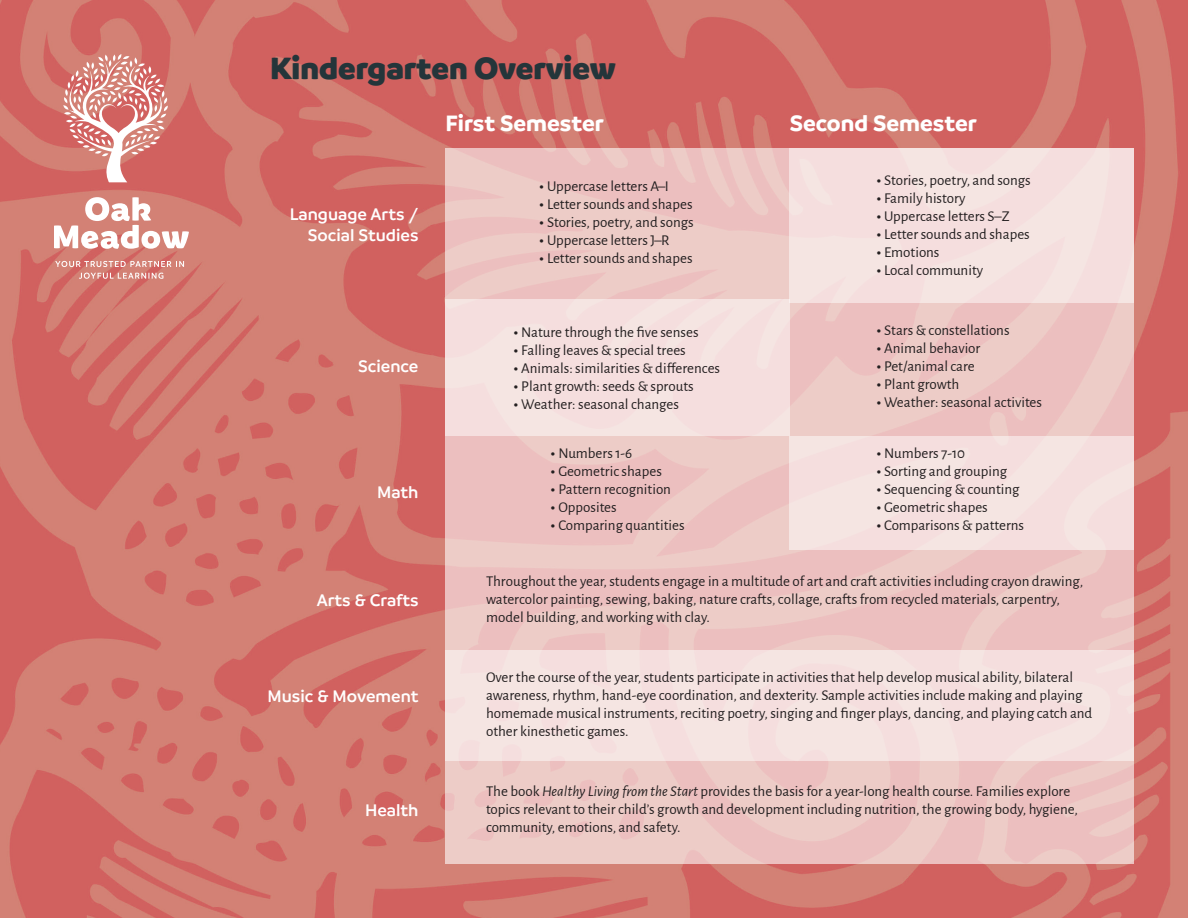
<style>
.page{position:relative;width:1188px;height:918px;background:#fff}
.page>*{position:absolute;margin:0;border:0;box-sizing:border-box;transform-origin:0 0}
.Grade_Header{font:900 33px "Branding";color:#24353a}
.Semester_Header{font:700 24px "Branding";color:#fff}
.Courses{font:600 18px "Branding";color:#fff}
.Body{font:15px/18px "Alegreya Sans";color:#231f20}
.s1{font-family:"Branding";font-weight:500}
.s2{font-style:italic}
</style>
<div class="page">
<img style="left:0;top:0;width:1188px;height:918px">
<div style="left:446px;top:148px;width:688px;height:716px;background:#ecc1c0"></div>
<div style="left:790px;top:148px;width:344px;height:155px;background:#f5dede"></div>
<div style="left:446px;top:650px;width:688px;height:111px;background:#f5e5e2"></div>
<div style="left:446px;top:299px;width:344px;height:137px;background:#f5dede"></div>
<div style="left:790px;top:436px;width:344px;height:114px;background:#f5dede"></div>
<svg style="left:55px;top:261px;width:129px;height:6px"></svg>
<svg style="left:79px;top:273px;width:84px;height:6px"></svg>
<svg style="left:63px;top:54px;width:105px;height:128px"></svg>
<svg style="left:54px;top:197px;width:135px;height:52px"></svg>
<p class="Grade_Header" style="left:270px;top:49px;width:347px">Kindergarten Overview</p>
<p class="Courses" style="left:290px;top:204px;width:130px">Language Arts /</p>
<p class="Courses" style="left:308px;top:226px;width:112px">Social Studies</p>
<p class="Courses" style="left:358px;top:357px;width:62px">Science</p>
<p class="Courses" style="left:377px;top:482px;width:43px">Math</p>
<p class="Courses" style="left:317px;top:590px;width:103px">Arts &amp; Crafts</p>
<p class="Courses" style="left:268px;top:686px;width:152px">Music &amp; Movement</p>
<p class="Courses" style="left:365px;top:800px;width:55px">Health</p>
<p class="Semester_Header" style="left:446px;top:109px;width:160px">First Semester</p>
<p class="Semester_Header" style="left:790px;top:109px;width:189px">Second Semester</p>
<p class="Body" style="left:539px;top:177px;width:132px"><span class="s1">•</span> Uppercase letters A–I</p>
<p class="Body" style="left:539px;top:195px;width:155px"><span class="s1">•</span> Letter sounds and shapes</p>
<p class="Body" style="left:539px;top:213px;width:156px"><span class="s1">•</span> Stories, poetry, and songs</p>
<p class="Body" style="left:539px;top:231px;width:132px"><span class="s1">•</span> Uppercase letters J–R</p>
<p class="Body" style="left:539px;top:249px;width:155px"><span class="s1">•</span> Letter sounds and shapes</p>
<p class="Body" style="left:513px;top:323px;width:187px"><span class="s1">•</span> Nature through the five senses</p>
<p class="Body" style="left:513px;top:341px;width:174px"><span class="s1">•</span> Falling leaves &amp; special trees</p>
<p class="Body" style="left:513px;top:359px;width:208px"><span class="s1">•</span> Animals: similarities &amp; differences</p>
<p class="Body" style="left:513px;top:377px;width:182px"><span class="s1">•</span> Plant growth: seeds &amp; sprouts</p>
<p class="Body" style="left:513px;top:395px;width:167px"><span class="s1">•</span> Weather: seasonal changes</p>
<p class="Body" style="left:550px;top:444px;width:84px"><span class="s1">•</span> Numbers 1-6</p>
<p class="Body" style="left:550px;top:462px;width:113px"><span class="s1">•</span> Geometric shapes</p>
<p class="Body" style="left:550px;top:480px;width:122px"><span class="s1">•</span> Pattern recognition</p>
<p class="Body" style="left:550px;top:498px;width:68px"><span class="s1">•</span> Opposites</p>
<p class="Body" style="left:550px;top:516px;width:136px"><span class="s1">•</span> Comparing quantities</p>
<p class="Body" style="left:876px;top:170px;width:156px"><span class="s1">•</span> Stories, poetry, and songs</p>
<p class="Body" style="left:876px;top:188px;width:91px"><span class="s1">•</span> Family history</p>
<p class="Body" style="left:876px;top:206px;width:135px"><span class="s1">•</span> Uppercase letters S–Z</p>
<p class="Body" style="left:876px;top:224px;width:155px"><span class="s1">•</span> Letter sounds and shapes</p>
<p class="Body" style="left:876px;top:242px;width:65px"><span class="s1">•</span> Emotions</p>
<p class="Body" style="left:876px;top:260px;width:109px"><span class="s1">•</span> Local community</p>
<p class="Body" style="left:876px;top:320px;width:135px"><span class="s1">•</span> Stars &amp; constellations</p>
<p class="Body" style="left:876px;top:338px;width:106px"><span class="s1">•</span> Animal behavior</p>
<p class="Body" style="left:876px;top:356px;width:100px"><span class="s1">•</span> Pet/animal care</p>
<p class="Body" style="left:876px;top:374px;width:85px"><span class="s1">•</span> Plant growth</p>
<p class="Body" style="left:876px;top:392px;width:168px"><span class="s1">•</span> Weather: seasonal activites</p>
<p class="Body" style="left:876px;top:444px;width:91px"><span class="s1">•</span> Numbers 7-10</p>
<p class="Body" style="left:876px;top:462px;width:133px"><span class="s1">•</span> Sorting and grouping</p>
<p class="Body" style="left:876px;top:480px;width:145px"><span class="s1">•</span> Sequencing &amp; counting</p>
<p class="Body" style="left:876px;top:498px;width:113px"><span class="s1">•</span> Geometric shapes</p>
<p class="Body" style="left:876px;top:516px;width:150px"><span class="s1">•</span> Comparisons &amp; patterns</p>
<p class="Body" style="left:486px;top:571px;width:599px">Throughout the year, students engage in a multitude of art and craft activities including crayon drawing, watercolor painting, sewing, baking, nature crafts, collage, crafts from recycled materials, carpentry, model building, and working with clay.</p>
<p class="Body" style="left:486px;top:668px;width:608px">Over the course of the year, students participate in activities that help develop musical ability, bilateral awareness, rhythm, hand-eye coordination, and dexterity. Sample activities include making and playing homemade musical instruments, reciting poetry, singing and finger plays, dancing, and playing catch and other kinesthetic games.</p>
<p class="Body" style="left:486px;top:781px;width:593px">The book <span class="s2">Healthy Living from the Start</span> provides the basis for a year-long health course. Families explore topics relevant to their child’s growth and development including nutrition, the growing body, hygiene, community, emotions, and safety.</p>
</div>
